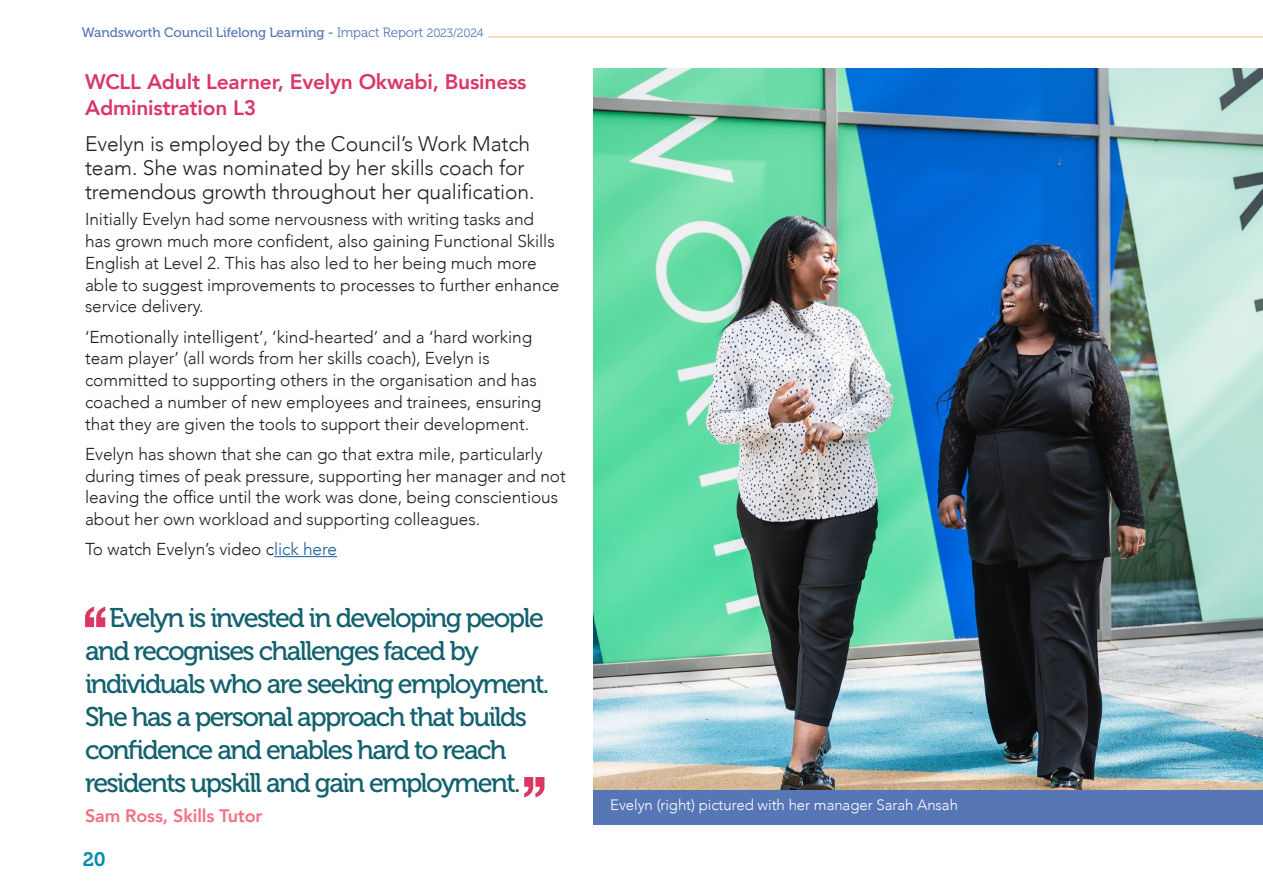
<style>
.page{position:relative;width:1263px;height:893px;background:#fff}
.page>*{position:absolute;margin:0;border:0;box-sizing:border-box;transform-origin:0 0}
.t1{font:27px/33px "Museo 500";letter-spacing:-.06em;color:#12616e}
.t2{font:300 21px/24px "Avenir";letter-spacing:-.005em;color:#231f20}
.t3{font:800 21px/25.5px "Avenir";letter-spacing:-.01em;color:#da3765}
.t4{font:19.5px "Museo 700";color:#008db0}
.t5{font:800 18px "Avenir";letter-spacing:-.01em;color:#f17082}
.t6{font:300 17.25px/21.8px "Avenir";letter-spacing:-.005em;color:#231f20}
.t7{font:300 15px "Avenir";letter-spacing:-.005em;color:#fff}
.t8{font:13.5px "Museo 500";letter-spacing:-.01em;color:#5776b6}
.s1{font-family:"Museo 300"}
.s2{font-family:"Museo 300";font-size:12px}
.s3{color:#175d9e}
</style>
<div class="page">
<hr style="left:488px;top:37px;width:775px;height:1px;background:#f7b97e">
<img style="left:593px;top:68px;width:670px;height:723px">
<hr style="left:274px;top:556px;width:63px;height:1px;background:#175d9e">
<svg style="left:85px;top:607px;width:20px;height:20px"></svg>
<svg style="left:524px;top:777px;width:20px;height:20px"></svg>
<div style="left:593px;top:791px;width:670px;height:34px;background:#5776b6"></div>
<p class="t8" style="left:82px;top:25px;width:403px">Wandsworth Council Lifelong Learning - <span class="s1">Impact Report</span> <span class="s2">2023/2024</span></p>
<p class="t3" style="left:85px;top:69px;width:443px">WCLL Adult Learner, Evelyn Okwabi, Business<br>Administration L3</p>
<p class="t2" style="left:85px;top:132px;width:451px">Evelyn is employed by the Council’s Work Match team. She was nominated by her skills coach for tremendous growth throughout her qualification.</p>
<p class="t6" style="left:85px;top:208px;width:476px">Initially Evelyn had some nervousness with writing tasks and has grown much more confident, also gaining Functional Skills English at Level 2. This has also led to her being much more able to suggest improvements to processes to further enhance service delivery.</p>
<p class="t6" style="left:85px;top:326px;width:458px">‘Emotionally intelligent’, ‘kind-hearted’ and a ‘hard working team player’ (all words from her skills coach), Evelyn is committed to supporting others in the organisation and has coached a number of new employees and trainees, ensuring that they are given the tools to support their development.</p>
<p class="t6" style="left:85px;top:443px;width:482px">Evelyn has shown that she can go that extra mile, particularly during times of peak pressure, supporting her manager and not leaving the office until the work was done, being conscientious about her own workload and supporting colleagues.</p>
<p class="t6" style="left:85px;top:539px;width:253px">To watch Evelyn’s video c<span class="s3">lick here</span></p>
<h1 class="t1" style="left:85px;top:602px;width:466px;text-indent:24px">Evelyn is invested in developing people and recognises challenges faced by individuals who are seeking employment.<br>She has a personal approach that builds confidence and enables hard to reach residents upskill and gain employment.</h1>
<p class="t5" style="left:85px;top:801px;width:179px">Sam Ross, Skills Tutor</p>
<p class="t4" style="left:83px;top:848px;width:24px">20</p>
<p class="t7" style="left:610px;top:796px;width:349px">Evelyn (right) pictured with her manager Sarah Ansah</p>
</div>
